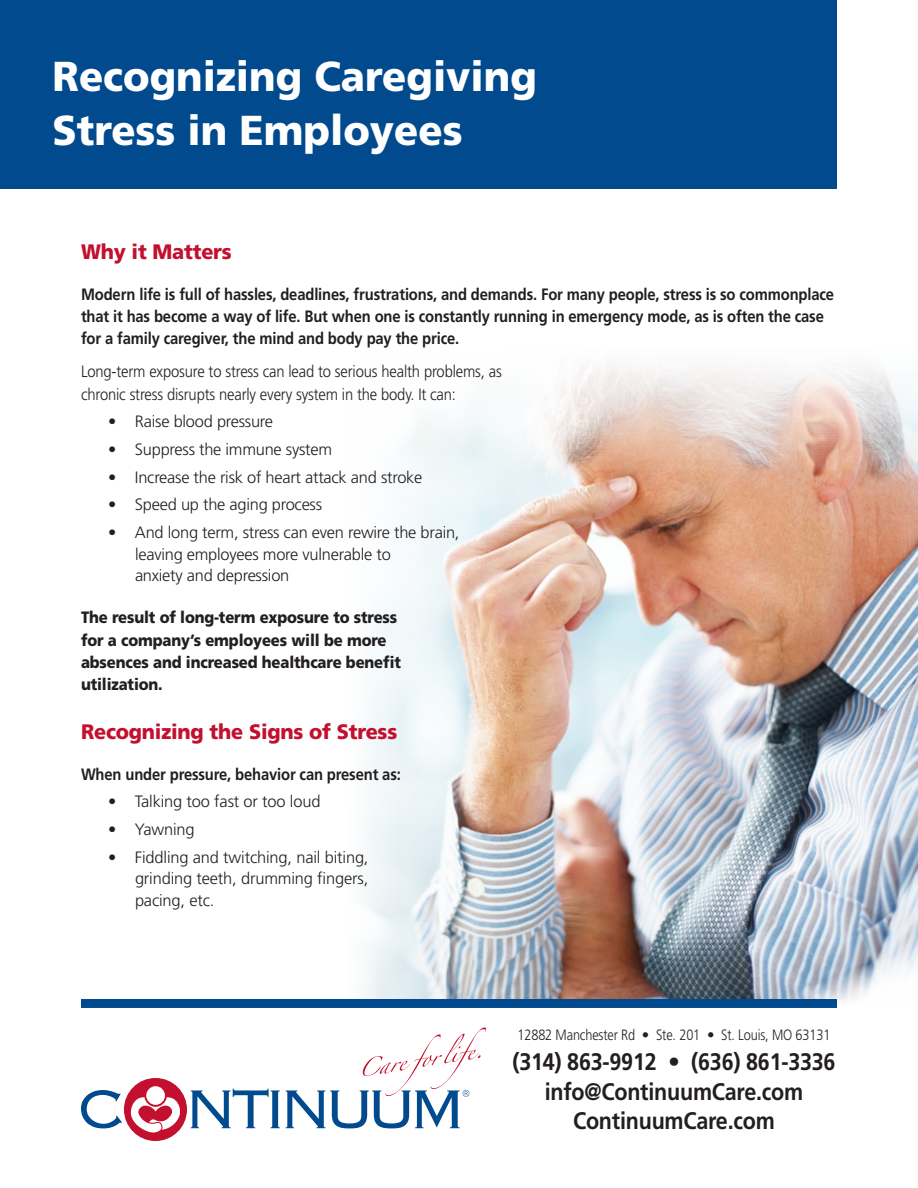
<style>
.page{position:relative;width:918px;height:1188px;background:#fff}
.page>*{position:absolute;margin:0;border:0;box-sizing:border-box;transform-origin:0 0}
.t1{font:900 41.85px/53.8px "Frutiger";color:#fff;scale:.95 1}
.t2{font:700 23.85px/29.8px "Frutiger";letter-spacing:-.01em;color:#231f20;text-align:center;scale:.9 1}
.Subtitle_-_14_pt{font:900 20.85px "Frutiger";letter-spacing:-.01em;color:#c3102f;scale:.95 1}
.Body_Text_Indent{font:300 16.5px/21.6px "Frutiger";letter-spacing:-.015em;color:#231f20}
.Body_Text{font:700 16.5px/22.4px "Frutiger";letter-spacing:-.01em;color:#231f20;scale:.9 1}
.Body_Text-2{font:900 16.5px/22.4px "Frutiger";letter-spacing:-.01em;color:#231f20;scale:.9 1}
.Body_Text-3{font:300 16.5px/22.4px "Frutiger";letter-spacing:-.01em;color:#231f20;scale:.9 1}
.t3{font:300 15px "Frutiger";letter-spacing:-.01em;color:#231f20;scale:.85 1}
</style>
<div class="page">
<img style="left:363px;top:364px;width:555px;height:635px">
<svg style="left:778px;top:927px;width:140px;height:75px"></svg>
<div style="left:0;top:0;width:837px;height:189px;background:#004a8d"></div>
<div style="left:81px;top:999px;width:756px;height:9px;background:#004a8d"></div>
<svg style="left:81px;top:1027px;width:405px;height:114px"></svg>
<p class="t1" style="left:52px;top:49px;width:511px">Recognizing Caregiving<br>Stress in Employees</p>
<p class="Subtitle_-_14_pt" style="left:81px;top:239px;width:160px">Why it Matters</p>
<p class="Body_Text" style="left:81px;top:283px;width:838px">Modern life is full of hassles, deadlines, frustrations, and demands. For many people, stress is so commonplace that it has become a way of life. But when one is constantly running in emergency mode, as is often the case for a family caregiver, the mind and body pay the price.</p>
<p class="Body_Text-3" style="left:81px;top:360px;width:469px">Long-term exposure to stress can lead to serious health problems, as chronic stress disrupts nearly every system in the body. It can:</p>
<p class="Body_Text_Indent" style="left:108px;top:411px;width:167px">• Raise blood pressure</p>
<p class="Body_Text_Indent" style="left:108px;top:439px;width:226px">• Suppress the immune system</p>
<p class="Body_Text_Indent" style="left:108px;top:466px;width:316px">• Increase the risk of heart attack and stroke</p>
<p class="Body_Text_Indent" style="left:108px;top:494px;width:216px">• Speed up the aging process</p>
<p class="Body_Text_Indent" style="left:135px;top:521px;width:326px;text-indent:-27px">• And long term, stress can even rewire the brain, leaving employees more vulnerable to<br>anxiety and depression</p>
<p class="Body_Text-2" style="left:81px;top:606px;width:357px">The result of long-term exposure to stress for a company’s employees will be more absences and increased healthcare benefit utilization.</p>
<p class="Subtitle_-_14_pt" style="left:81px;top:720px;width:334px">Recognizing the Signs of Stress</p>
<p class="Body_Text" style="left:81px;top:763px;width:357px">When under pressure, behavior can present as:</p>
<p class="Body_Text_Indent" style="left:108px;top:791px;width:214px">• Talking too fast or too loud</p>
<p class="Body_Text_Indent" style="left:108px;top:819px;width:88px">• Yawning</p>
<p class="Body_Text_Indent" style="left:135px;top:846px;width:235px;text-align:justify;text-indent:-27px">• Fiddling and twitching, nail biting, grinding teeth, drumming fingers, pacing, etc.</p>
<p class="t3" style="left:518px;top:1026px;width:370px">12882 Manchester Rd • Ste. 201 • St. Louis, MO 63131</p>
<p class="t2" style="left:512px;top:1046px;width:361px">(314) 863-9912 • (636) 861-3336 info@ContinuumCare.com</p>
<p class="t2" style="left:573px;top:1106px;width:226px">ContinuumCare.com</p>
</div>
